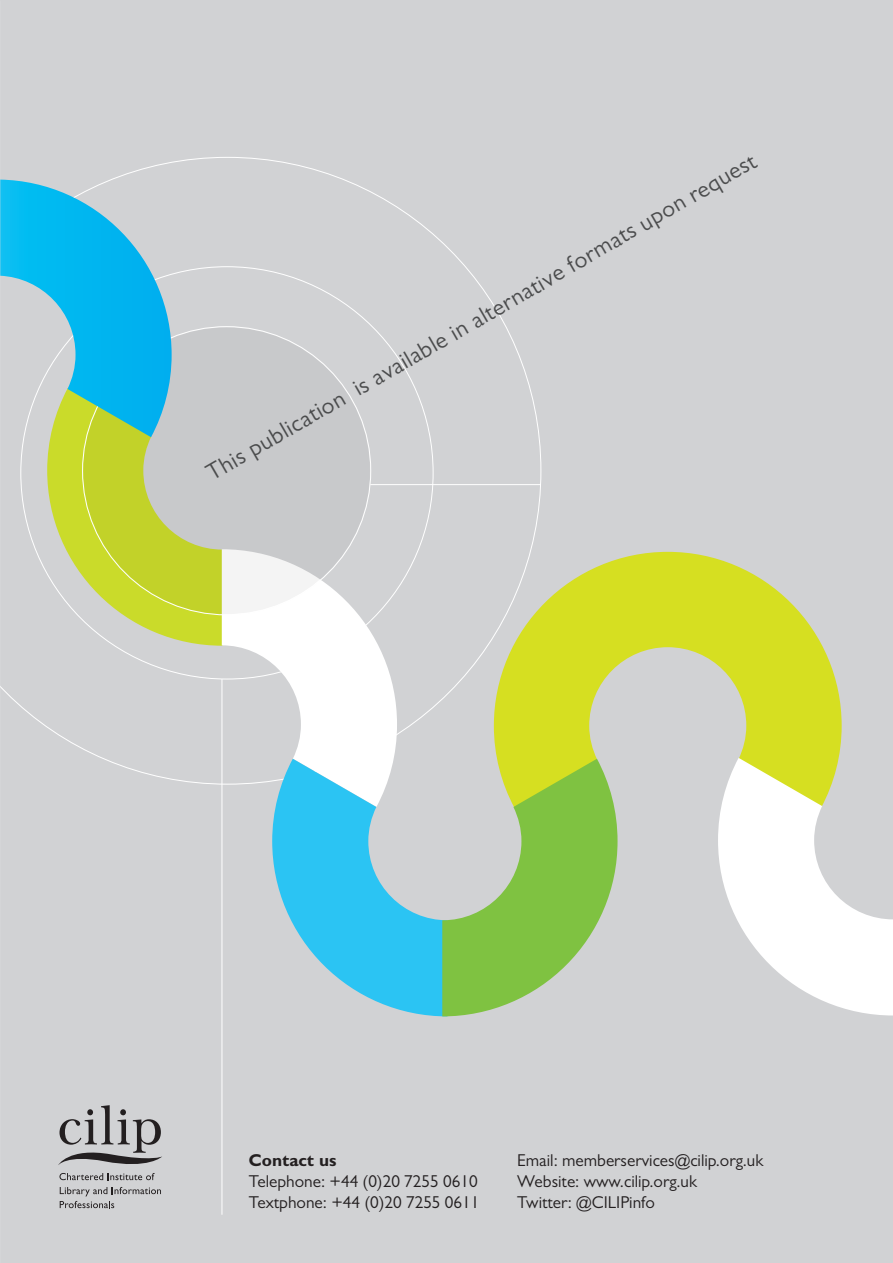
<style>
.page{position:relative;width:893px;height:1263px;background:#d1d2d4}
.page>*{position:absolute;margin:0;border:0;box-sizing:border-box;transform-origin:0 0}
.t1{font:23.85px "Gill Sans MT Pro";color:#4b4c4d}
.t2{font:17.25px/21px "Gill Sans MT Pro";color:#231f20}
.t3{font:700 17.25px "Gill Sans MT Pro";color:#231f20}
</style>
<div class="page">
<svg style="left:0;top:157px;width:541px;height:628px"></svg>
<svg style="left:494px;top:552px;width:329px;height:207px;fill:#d6df21"></svg>
<svg style="left:47px;top:437px;width:175px;height:209px;fill:#cadb2a"></svg>
<svg style="left:222px;top:549px;width:175px;height:236px;fill:#fff"></svg>
<svg style="left:718px;top:646px;width:175px;height:370px"></svg>
<svg style="left:272px;top:759px;width:345px;height:257px"></svg>
<svg style="left:83px;top:327px;width:288px;height:288px;fill:#c8c9cb"></svg>
<hr style="left:222px;top:679px;width:1px;height:536px;background:#fff">
<hr style="left:370px;top:484px;width:171px;height:1px;background:#fff">
<svg style="left:0;top:180px;width:172px;height:257px"></svg>
<svg style="left:60px;top:1187px;width:101px;height:21px"></svg>
<svg style="left:58px;top:1105px;width:104px;height:75px"></svg>
<h1 class="t1" style="left:201px;top:462px;width:632px;rotate:-30deg">This publication is available in alternative formats upon request</h1>
<p class="t3" style="left:249px;top:1150px;width:89px">Contact us</p>
<p class="t2" style="left:249px;top:1171px;width:232px">Telephone: +44 (0)20 7255 0610<br>Textphone: +44 (0)20 7255 0611</p>
<p class="t2" style="left:517px;top:1150px;width:248px">Email: memberservices@cilip.org.uk<br>Website: www.cilip.org.uk<br>Twitter: @CILIPinfo</p>
</div>
